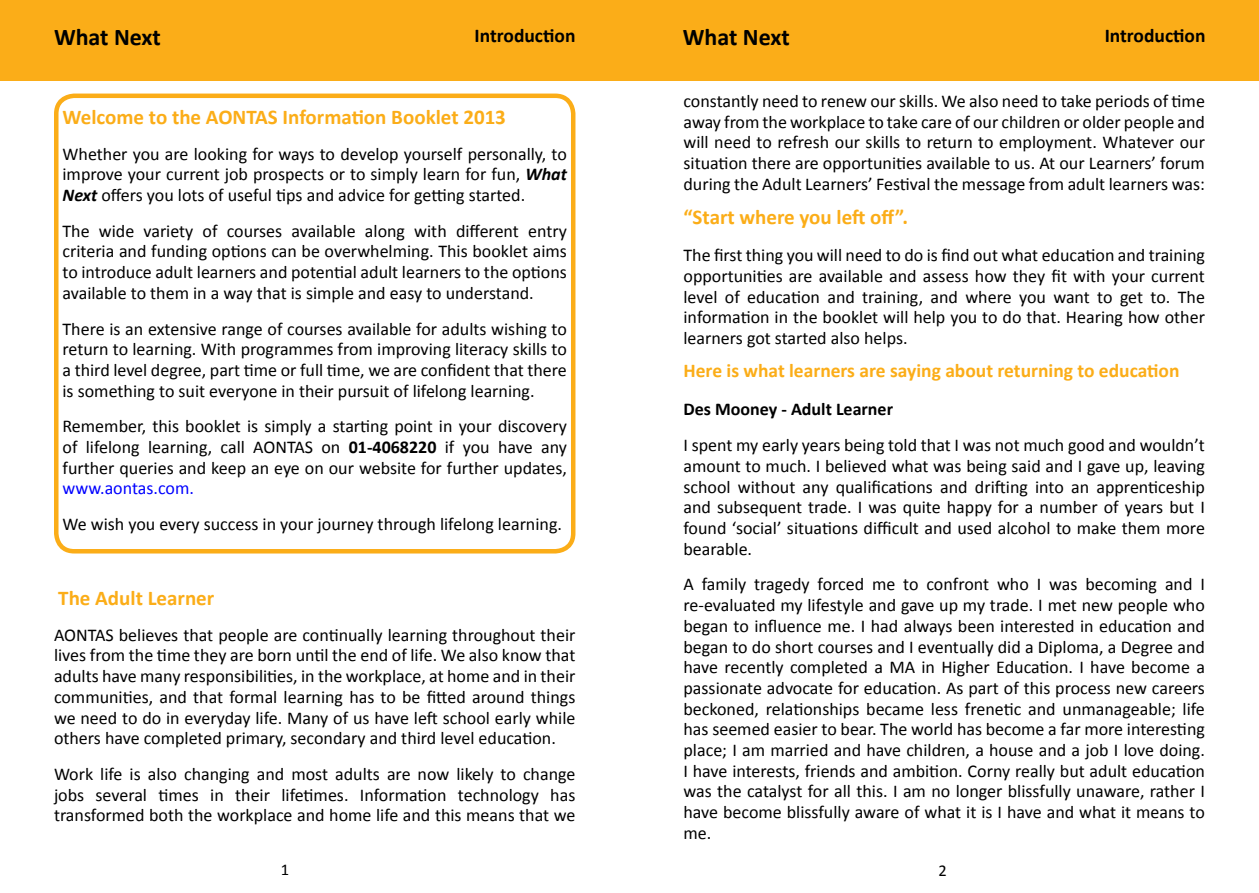
<style>
.page{position:relative;width:1259px;height:893px;background:#fff}
.page>*{position:absolute;margin:0;border:0;box-sizing:border-box;transform-origin:0 0}
.t1{font:700 24px "Calibri";color:#000}
.t2{font:700 21px "Calibri";color:#fbad18}
.t3{font:700 19.5px "Calibri";color:#fbad18}
.t4{font:700 19.5px "Calibri";color:#000}
.t5{font:18px/20.7px "Calibri";color:#000;text-align:justify}
.t6{font:700 18px "Calibri";color:#000}
.t7{font:18px "Calibri";color:#00f}
.t8{font:16.5px "Calibri";color:#000}
.s1{font-weight:700;font-style:italic}
.s2{font-weight:700}
</style>
<div class="page">
<div style="left:0;top:0;width:629px;height:81px;background:#fbad18"></div>
<div style="left:54px;top:94px;width:521px;height:459px;border:4px solid #fbad18;border-radius:18px"></div>
<div style="left:629px;top:0;width:630px;height:81px;background:#fbad18"></div>
<h1 class="t1" style="left:54px;top:22px;width:108px">What Next</h1>
<p class="t4" style="left:474px;top:23px;width:102px">Introduction</p>
<p class="t2" style="left:63px;top:104px;width:445px">Welcome to the AONTAS Information Booklet 2013</p>
<p class="t5" style="left:63px;top:143px;width:506px">Whether you are looking for ways to develop yourself personally, to improve your current job prospects or to simply learn for fun, <span class="s1">What Next</span> offers you lots of useful tips and advice for getting started.</p>
<p class="t5" style="left:63px;top:220px;width:506px">The wide variety of courses available along with different entry criteria and funding options can be overwhelming. This booklet aims to introduce adult learners and potential adult learners to the options available to them in a way that is simple and easy to understand.</p>
<p class="t5" style="left:63px;top:318px;width:506px">There is an extensive range of courses available for adults wishing to return to learning. With programmes from improving literacy skills to a third level degree, part time or full time, we are confident that there is something to suit everyone in their pursuit of lifelong learning.</p>
<p class="t5" style="left:63px;top:416px;width:506px">Remember, this booklet is simply a starting point in your discovery of lifelong learning, call AONTAS on <span class="s2">01-4068220</span> if you have any further queries and keep an eye on our website for further updates,</p>
<p class="t7" style="left:63px;top:477px;width:133px">www.aontas.com.</p>
<p class="t5" style="left:63px;top:514px;width:501px">We wish you every success in your journey through lifelong learning.</p>
<p class="t2" style="left:58px;top:585px;width:158px">The Adult Learner</p>
<p class="t5" style="left:54px;top:624px;width:523px">AONTAS believes that people are continually learning throughout their lives from the time they are born until the end of life. We also know that adults have many responsibilities, in the workplace, at home and in their communities, and that formal learning has to be fitted around things we need to do in everyday life. Many of us have left school early while others have completed primary, secondary and third level education.</p>
<p class="t5" style="left:54px;top:764px;width:523px">Work life is also changing and most adults are now likely to change jobs several times in their lifetimes. Information technology has transformed both the workplace and home life and this means that we</p>
<p class="t8" style="left:281px;top:859px;width:10px">1</p>
<h1 class="t1" style="left:683px;top:22px;width:108px">What Next</h1>
<p class="t4" style="left:1104px;top:23px;width:102px">Introduction</p>
<p class="t5" style="left:683px;top:91px;width:523px">constantly need to renew our skills. We also need to take periods of time away from the workplace to take care of our children or older people and will need to refresh our skills to return to employment. Whatever our situation there are opportunities available to us. At our Learners’ forum during the Adult Learners’ Festival the message from adult learners was:</p>
<p class="t2" style="left:683px;top:203px;width:226px">“Start where you left off”.</p>
<p class="t5" style="left:683px;top:245px;width:523px">The first thing you will need to do is find out what education and training opportunities are available and assess how they fit with your current level of education and training, and where you want to get to. The information in the booklet will help you to do that. Hearing how other learners got started also helps.</p>
<p class="t3" style="left:683px;top:358px;width:497px">Here is what learners are saying about returning to education</p>
<p class="t6" style="left:683px;top:398px;width:211px">Des Mooney - Adult Learner</p>
<p class="t5" style="left:683px;top:435px;width:523px">I spent my early years being told that I was not much good and wouldn’t amount to much. I believed what was being said and I gave up, leaving school without any qualifications and drifting into an apprenticeship and subsequent trade. I was quite happy for a number of years but I found ‘social’ situations difficult and used alcohol to make them more bearable.</p>
<p class="t5" style="left:683px;top:574px;width:523px">A family tragedy forced me to confront who I was becoming and I re-evaluated my lifestyle and gave up my trade. I met new people who began to influence me. I had always been interested in education and began to do short courses and I eventually did a Diploma, a Degree and have recently completed a MA in Higher Education. I have become a passionate advocate for education. As part of this process new careers beckoned, relationships became less frenetic and unmanageable; life has seemed easier to bear. The world has become a far more interesting place; I am married and have children, a house and a job I love doing.<br>I have interests, friends and ambition. Corny really but adult education was the catalyst for all this. I am no longer blissfully unaware, rather I have become blissfully aware of what it is I have and what it means to me.</p>
<p class="t8" style="left:938px;top:860px;width:10px">2</p>
</div>
